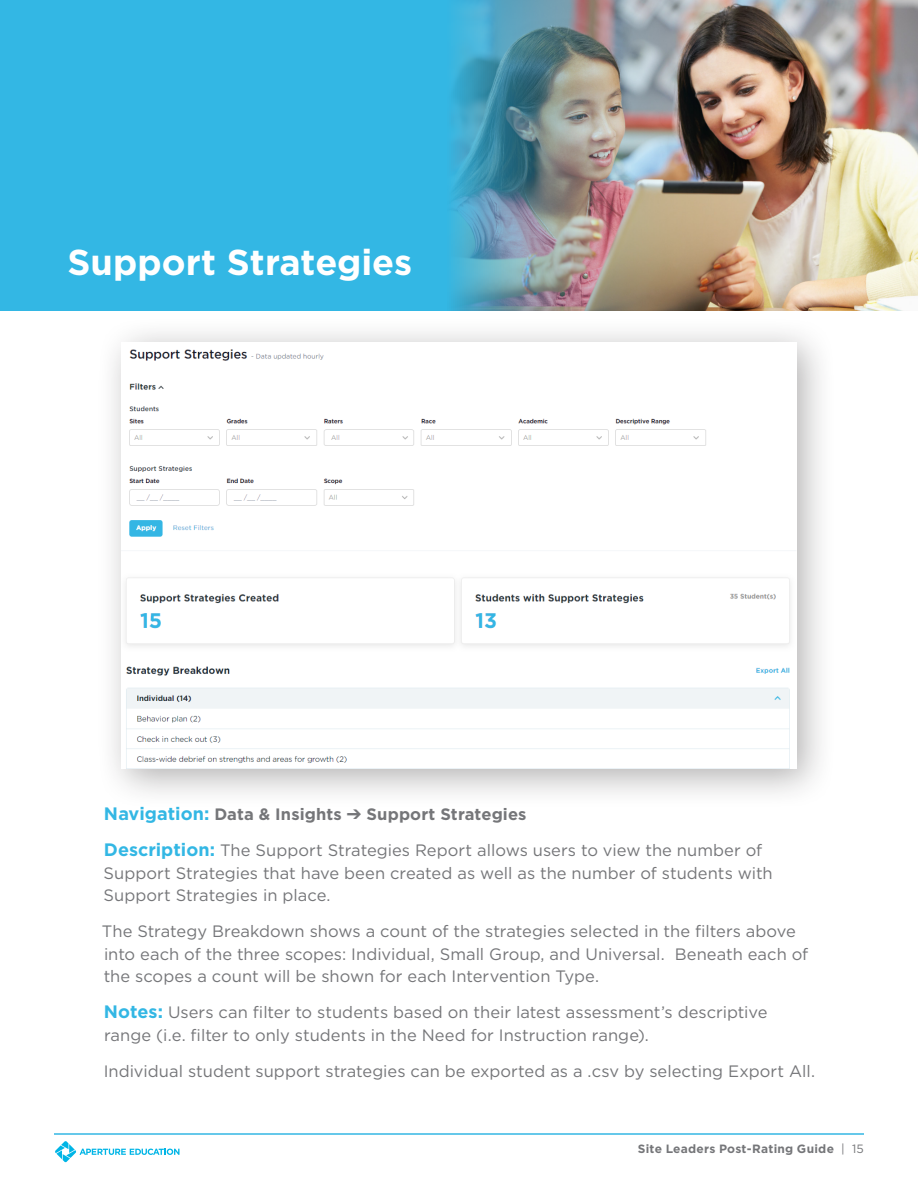
<style>
.page{position:relative;width:918px;height:1188px;background:#fff}
.page>*{position:absolute;margin:0;border:0;box-sizing:border-box;transform-origin:0 0}
.t1{font:700 36px "Gotham";color:#fff}
.Body_Text{font:16.5px/22.5px "Gotham";color:#757679}
.Body_Text-2{font:700 16.5px "Gotham";letter-spacing:.01em;color:#757679}
.t2{font:700 12px "Gotham";letter-spacing:.02em;color:#757679}
.s1{font-size:18px;color:#33b7e4}
.s2{font-weight:700;font-size:18px;color:#33b7e4}
.s3{font-weight:400}
</style>
<div class="page">
<svg style="left:55px;top:1141px;width:124px;height:21px"></svg>
<hr style="left:54px;top:1133px;width:810px;height:2px;background:#33b7e4">
<div style="left:0;top:0;width:918px;height:310px;background:#33b7e4"></div>
<img style="left:451px;top:0;width:467px;height:310px">
<div style="left:96px;top:317px;width:740px;height:492px;background:#231f20;opacity:.35"></div>
<img style="left:122px;top:342px;width:674px;height:427px">
<p class="t1" style="left:68px;top:241px;width:346px">Support Strategies</p>
<p class="Body_Text-2" style="left:104px;top:805px;width:424px"><span class="s1">Navigation:</span> Data &amp; Insights ➔ Support Strategies</p>
<p class="Body_Text" style="left:104px;top:839px;width:671px"><span class="s2">Description:</span> The Support Strategies Report allows users to view the number of<br>Support Strategies that have been created as well as the number of students with<br>Support Strategies in place.</p>
<p class="Body_Text" style="left:102px;top:920px;width:708px">The Strategy Breakdown shows a count of the strategies selected in the filters above into each of the three scopes: Individual, Small Group, and Universal. Beneath each of the scopes a count will be shown for each Intervention Type.</p>
<p class="Body_Text" style="left:104px;top:1001px;width:665px"><span class="s2">Notes:</span> Users can filter to students based on their latest assessment’s descriptive range (i.e. filter to only students in the Need for Instruction range).</p>
<p class="Body_Text" style="left:104px;top:1059px;width:713px">Individual student support strategies can be exported as a .csv by selecting Export All.</p>
<p class="t2" style="left:638px;top:1142px;width:228px">Site Leaders Post-Rating Guide <span class="s3">| 15</span></p>
</div>
